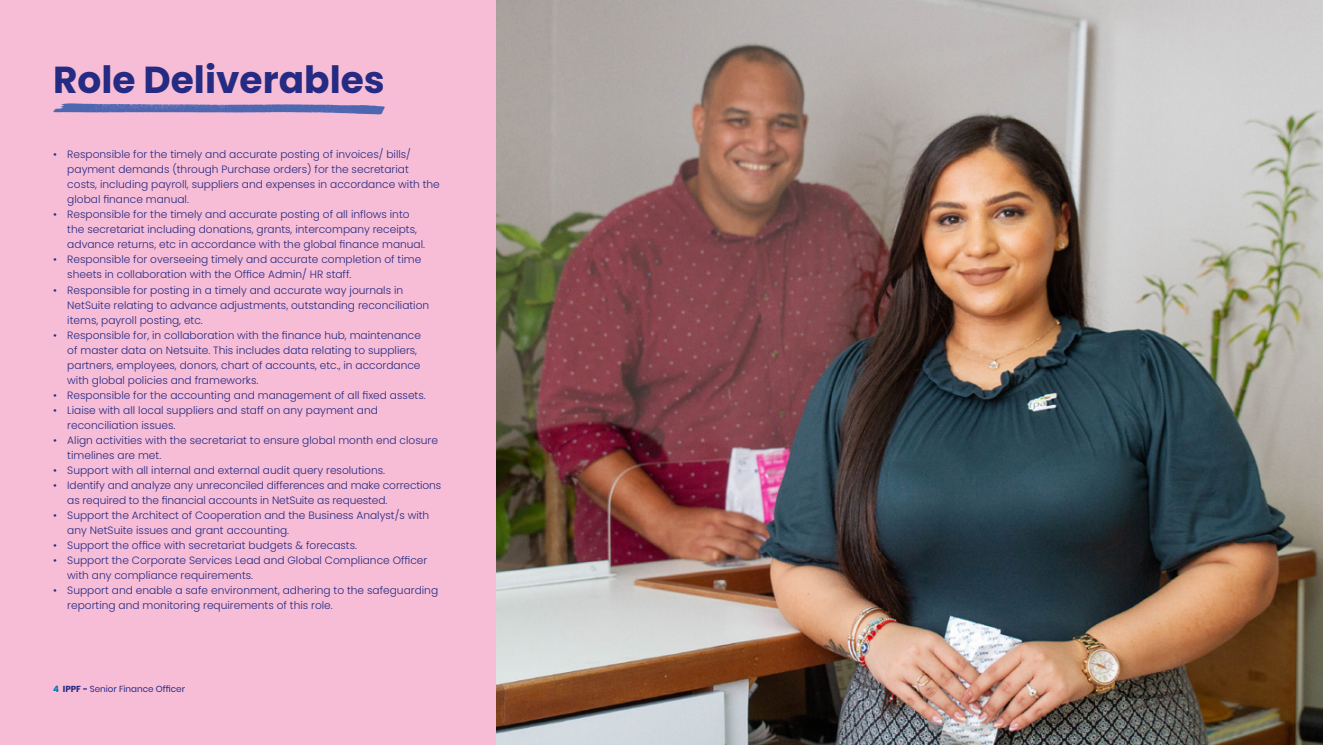
<style>
.page{position:relative;width:1323px;height:745px;background:#fff}
.page>*{position:absolute;margin:0;border:0;box-sizing:border-box;transform-origin:0 0}
.Head{font:700 37.5px "Poppins";color:#252a82}
.t1{font:300 10.62px/15px "Poppins";color:#252a82}
.t2{font:8.75px "Poppins";color:#252a82}
.s1{font-weight:700;color:#0076b7}
.s2{font-weight:700}
</style>
<div class="page">
<div style="left:0;top:0;width:1323px;height:744px;background:#f7bdd6"></div>
<svg style="left:53px;top:103px;width:332px;height:11px"></svg>
<img style="left:496px;top:0;width:827px;height:744px">
<p class="Head" style="left:53px;top:58px;width:333px">Role Deliverables</p>
<p class="t1" style="left:67px;top:147px;width:374px;text-indent:-14px">• Responsible for the timely and accurate posting of invoices/ bills/ payment demands (through Purchase orders) for the secretariat costs, including payroll, suppliers and expenses in accordance with the global finance manual.</p>
<p class="t1" style="left:67px;top:207px;width:359px;text-indent:-14px">• Responsible for the timely and accurate posting of all inflows into the secretariat including donations, grants, intercompany receipts, advance returns, etc in accordance with the global finance manual.</p>
<p class="t1" style="left:67px;top:252px;width:355px;text-indent:-14px">• Responsible for overseeing timely and accurate completion of time sheets in collaboration with the Office Admin/ HR staff.</p>
<p class="t1" style="left:67px;top:282px;width:363px;text-indent:-14px">• Responsible for posting in a timely and accurate way journals in<br>NetSuite relating to advance adjustments, outstanding reconciliation items, payroll posting, etc.</p>
<p class="t1" style="left:67px;top:327px;width:355px;text-indent:-14px">• Responsible for, in collaboration with the finance hub, maintenance of master data on Netsuite. This includes data relating to suppliers, partners, employees, donors, chart of accounts, etc., in accordance with global policies and frameworks.</p>
<p class="t1" style="left:53px;top:387px;width:374px">• Responsible for the accounting and management of all fixed assets.</p>
<p class="t1" style="left:67px;top:402px;width:312px;text-indent:-14px">• Liaise with all local suppliers and staff on any payment and reconciliation issues.</p>
<p class="t1" style="left:67px;top:432px;width:372px;text-indent:-14px">• Align activities with the secretariat to ensure global month end closure timelines are met.</p>
<p class="t1" style="left:53px;top:462px;width:333px">• Support with all internal and external audit query resolutions.</p>
<p class="t1" style="left:67px;top:477px;width:375px;text-indent:-14px">• Identify and analyze any unreconciled differences and make corrections as required to the financial accounts in NetSuite as requested.</p>
<p class="t1" style="left:67px;top:507px;width:363px;text-indent:-14px">• Support the Architect of Cooperation and the Business Analyst/s with any NetSuite issues and grant accounting.</p>
<p class="t1" style="left:53px;top:537px;width:305px">• Support the office with secretariat budgets &amp; forecasts.</p>
<p class="t1" style="left:67px;top:552px;width:361px;text-indent:-14px">• Support the Corporate Services Lead and Global Compliance Officer with any compliance requirements.</p>
<p class="t1" style="left:67px;top:582px;width:372px;text-indent:-14px">• Support and enable a safe environment, adhering to the safeguarding reporting and monitoring requirements of this role.</p>
<p class="t2" style="left:53px;top:683px;width:133px"><span class="s1">4</span> <span class="s2">IPPF -</span> Senior Finance Officer</p>
</div>
